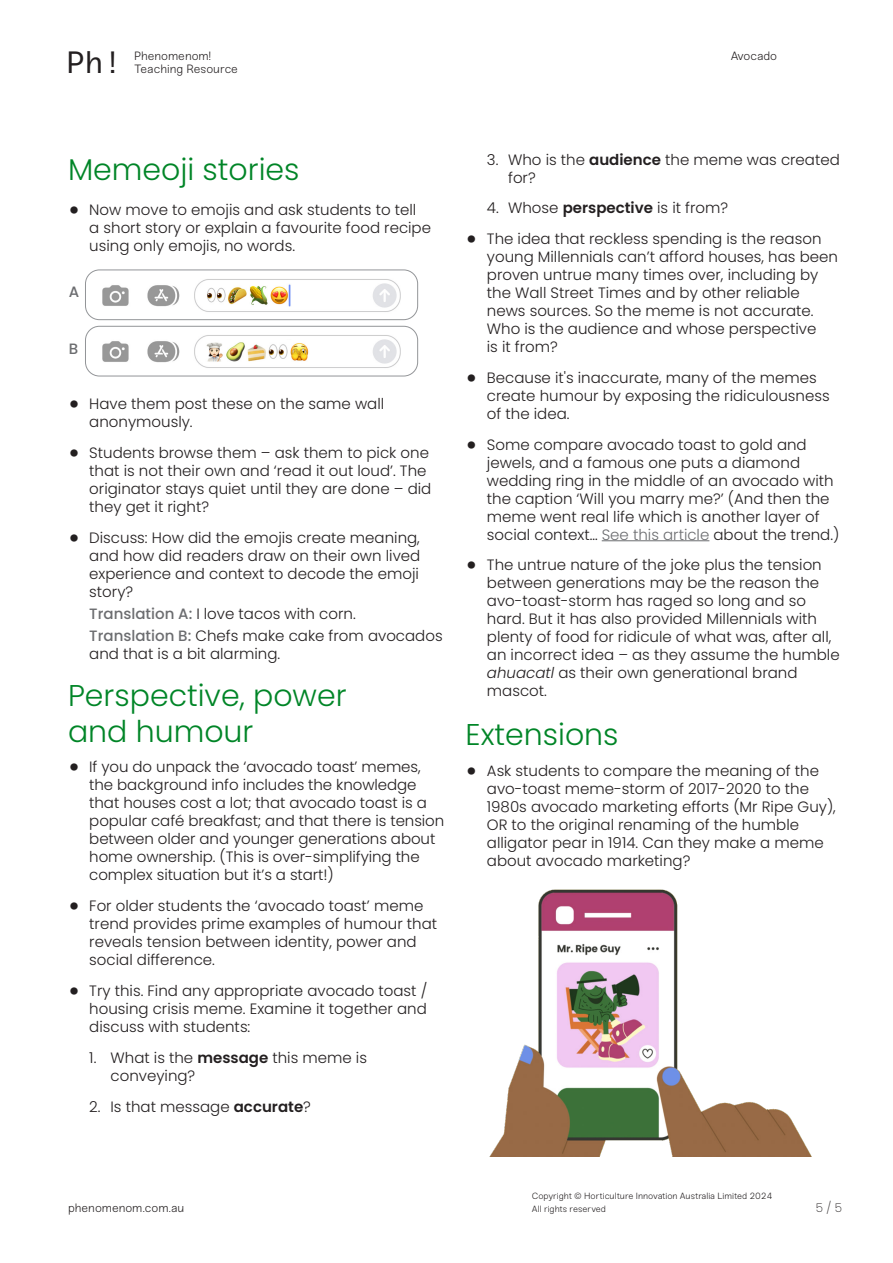
<style>
.page{position:relative;width:893px;height:1263px;background:#fff}
.page>*{position:absolute;margin:0;border:0;box-sizing:border-box;transform-origin:0 0}
.t1{font:30.75px "Sneak Mono";color:#231f20}
.Nomcast_H3__green___Lesson{font:300 30px/36px "Poppins";color:#008527}
.Nomcast_Bullet{font:300 15px/18px "Poppins";color:#231f20}
.Nomcast_Body_10{font:500 15px "Poppins";color:#6c6d70}
.t2{font:300 12px/13.5px "Sneak";color:#231f20}
.t3{font:200 12px "Poppins";color:#231f20}
.t4{font:300 9px "Sneak";letter-spacing:-.005em;color:#231f20}
.s1{font-weight:700;font-size:24px}
.s2{font-weight:500;color:#6c6d70}
.s3{font-weight:600}
.s4{color:#6c6d70}
.s5{font-style:italic}
</style>
<div class="page">
<img style="left:489px;top:889px;width:323px;height:268px">
<div style="left:85px;top:270px;width:333px;height:50px;border:1px solid #939598;border-radius:14px"></div>
<img style="left:102px;top:279px;width:299px;height:33px">
<div style="left:85px;top:326px;width:333px;height:50px;border:1px solid #939598;border-radius:14px"></div>
<img style="left:102px;top:335px;width:299px;height:33px">
<img style="left:203px;top:340px;width:109px;height:24px">
<hr style="left:602px;top:540px;width:107px;height:1px;background:#6c6d70">
<h1 class="t1" style="left:66px;top:44px;width:57px">Ph!</h1>
<p class="t2" style="left:134px;top:49px;width:105px">Phenomenom!<br>Teaching Resource</p>
<p class="t2" style="left:731px;top:49px;width:48px">Avocado</p>
<p class="Nomcast_H3__green___Lesson" style="left:68px;top:152px;width:233px">Memeoji stories</p>
<p class="Nomcast_Bullet" style="left:89px;top:201px;width:343px;text-indent:-21px"><span class="s1">•</span> Now move to emojis and ask students to tell<br>a short story or explain a favourite food recipe using only emojis, no words.</p>
<p class="Nomcast_Body_10" style="left:69px;top:283px;width:12px">A</p>
<p class="Nomcast_Body_10" style="left:69px;top:340px;width:11px">B</p>
<p class="Nomcast_Bullet" style="left:89px;top:395px;width:296px;text-indent:-21px"><span class="s1">•</span> Have them post these on the same wall anonymously.</p>
<p class="Nomcast_Bullet" style="left:89px;top:444px;width:344px;text-indent:-21px"><span class="s1">•</span> Students browse them – ask them to pick one that is not their own and ‘read it out loud’. The originator stays quiet until they are done – did they get it right?</p>
<p class="Nomcast_Bullet" style="left:89px;top:528px;width:333px;text-align:justify;text-indent:-21px"><span class="s1">•</span> Discuss: How did the emojis create meaning, and how did readers draw on their own lived experience and context to decode the emoji story?</p>
<p class="Nomcast_Bullet" style="left:89px;top:605px;width:268px"><span class="s2">Translation A:</span> I love tacos with corn.</p>
<p class="Nomcast_Bullet" style="left:89px;top:627px;width:355px"><span class="s2">Translation B:</span> Chefs make cake from avocados and that is a bit alarming.</p>
<p class="Nomcast_H3__green___Lesson" style="left:68px;top:677px;width:280px">Perspective, power and humour</p>
<p class="Nomcast_Bullet" style="left:89px;top:758px;width:357px;text-indent:-21px"><span class="s1">•</span> If you do unpack the ‘avocado toast’ memes, the background info includes the knowledge that houses cost a lot; that avocado toast is a popular café breakfast; and that there is tension between older and younger generations about home ownership. (This is over-simplifying the complex situation but it’s a start!)</p>
<p class="Nomcast_Bullet" style="left:89px;top:897px;width:349px;text-indent:-21px"><span class="s1">•</span> For older students the ‘avocado toast’ meme trend provides prime examples of humour that reveals tension between identity, power and social difference.</p>
<p class="Nomcast_Bullet" style="left:89px;top:982px;width:340px;text-align:justify;text-indent:-21px"><span class="s1">•</span> Try this. Find any appropriate avocado toast / housing crisis meme. Examine it together and discuss with students:</p>
<p class="Nomcast_Bullet" style="left:111px;top:1048px;width:258px;text-indent:-21px">1. What is the <span class="s3">message</span> this meme is conveying?</p>
<p class="Nomcast_Bullet" style="left:89px;top:1097px;width:223px">2. Is that message <span class="s3">accurate</span>?</p>
<p class="Nomcast_Bullet" style="left:508px;top:150px;width:333px;text-indent:-21px">3. Who is the <span class="s3">audience</span> the meme was created for?</p>
<p class="Nomcast_Bullet" style="left:487px;top:199px;width:243px">4. Whose <span class="s3">perspective</span> is it from?</p>
<p class="Nomcast_Bullet" style="left:487px;top:230px;width:353px;text-indent:-21px"><span class="s1">•</span> The idea that reckless spending is the reason young Millennials can’t afford houses, has been proven untrue many times over, including by the Wall Street Times and by other reliable news sources. So the meme is not accurate.<br>Who is the audience and whose perspective<br>is it from?</p>
<p class="Nomcast_Bullet" style="left:487px;top:369px;width:344px;text-indent:-21px"><span class="s1">•</span> Because it's inaccurate, many of the memes create humour by exposing the ridiculousness of the idea.</p>
<p class="Nomcast_Bullet" style="left:487px;top:435px;width:354px;text-indent:-21px"><span class="s1">•</span> Some compare avocado toast to gold and jewels, and a famous one puts a diamond wedding ring in the middle of an avocado with the caption ‘Will you marry me?’ (And then the meme went real life which is another layer of social context… <span class="s4">See this article</span> about the trend.)</p>
<p class="Nomcast_Bullet" style="left:487px;top:556px;width:354px;text-indent:-21px"><span class="s1">•</span> The untrue nature of the joke plus the tension between generations may be the reason the avo-toast-storm has raged so long and so hard. But it has also provided Millennials with plenty of food for ridicule of what was, after all, an incorrect idea – as they assume the humble <span class="s5">ahuacatl</span> as their own generational brand mascot.</p>
<p class="Nomcast_H3__green___Lesson" style="left:466px;top:717px;width:154px">Extensions</p>
<p class="Nomcast_Bullet" style="left:487px;top:762px;width:350px;text-indent:-21px"><span class="s1">•</span> Ask students to compare the meaning of the avo-toast meme-storm of 2017-2020 to the 1980s avocado marketing efforts (Mr Ripe Guy), OR to the original renaming of the humble alligator pear in 1914. Can they make a meme about avocado marketing?</p>
<p class="t4" style="left:532px;top:1191px;width:242px">Copyright © Horticulture Innovation Australia Limited 2024</p>
<p class="t2" style="left:68px;top:1201px;width:118px">phenomenom.com.au</p>
<p class="t4" style="left:532px;top:1203px;width:76px">All rights reserved</p>
<p class="t3" style="left:816px;top:1201px;width:28px">5 / 5</p>
</div>
